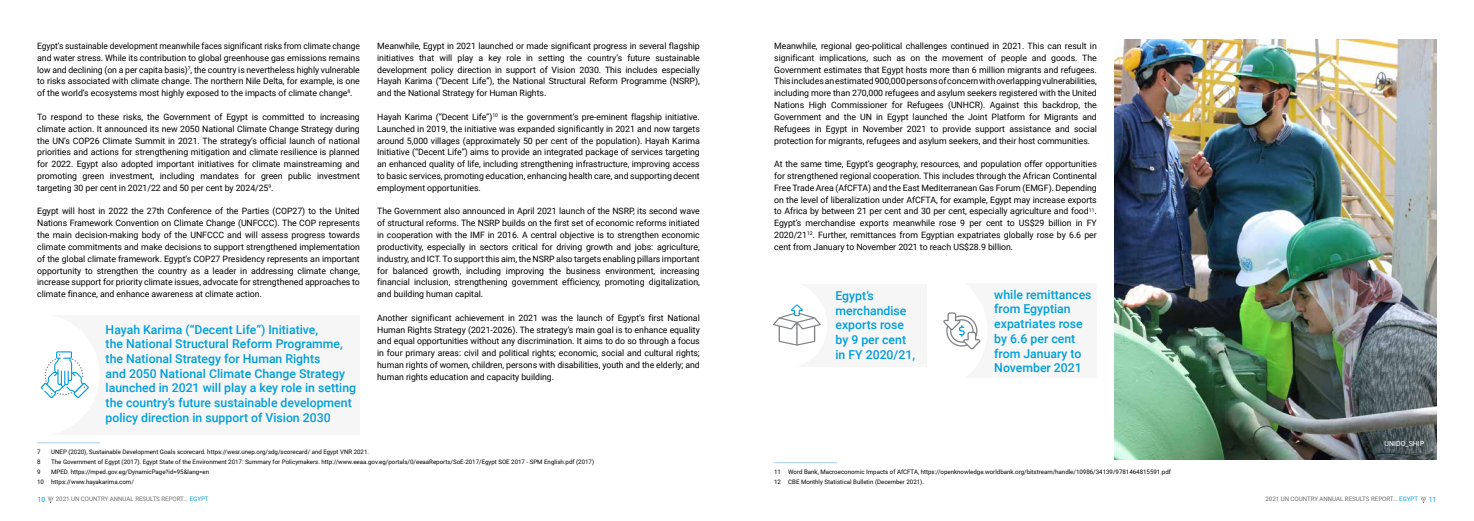
<style>
.page{position:relative;width:1474px;height:521px;background:#fff}
.page>*{position:absolute;margin:0;border:0;box-sizing:border-box;transform-origin:0 0}
.t1{font:500 12.25px/14.7px "Roboto";color:#009edb}
.t2{font:8.75px/11.8px "Roboto";letter-spacing:-.005em;color:#000;text-align:justify}
.t3{font:8.75px/11.8px "Roboto";letter-spacing:-.005em;color:#000;text-align:justify;scale:.96 1}
.t4{font:7px "Roboto";color:#fff}
.t5{font:7px "Roboto";color:#009edb}
.t6{font:6.12px/9.9px "Roboto";color:#000}
.t7{font:6.12px "Roboto";color:#6d6e71}
.s1{color:#009edb}
</style>
<div class="page">
<svg style="left:1420px;top:496px;width:6px;height:7px"></svg>
<svg style="left:47px;top:496px;width:7px;height:7px"></svg>
<div style="left:44px;top:315px;width:316px;height:119px;background:#f6f6f6"></div>
<svg style="left:40px;top:351px;width:49px;height:48px"></svg>
<hr style="left:37px;top:443px;width:63px;height:1px;background:#a7cfee">
<div style="left:962px;top:284px;width:134px;height:94px;background:#f6f6f6"></div>
<div style="left:866px;top:270px;width:121px;height:122px;background:#fff;border-radius:50%"></div>
<div style="left:774px;top:284px;width:152px;height:82px;background:#f6f6f6"></div>
<div style="left:739px;top:281px;width:88px;height:88px;background:#fff;border-radius:50%"></div>
<hr style="left:774px;top:462px;width:63px;height:1px;background:#a7cfee">
<svg style="left:773px;top:304px;width:48px;height:42px"></svg>
<img style="left:1114px;top:40px;width:322px;height:419px">
<svg style="left:943px;top:312px;width:37px;height:38px"></svg>
<p class="t3" style="left:37px;top:40px;width:337px">Egypt’s sustainable development meanwhile faces significant risks from climate change and water stress. While its contribution to global greenhouse gas emissions remains low and declining (on a per capita basis)<sup>7</sup>, the country is nevertheless highly vulnerable to risks associated with climate change. The northern Nile Delta, for example, is one of the world’s ecosystems most highly exposed to the impacts of climate change<sup>8</sup>.</p>
<p class="t2" style="left:37px;top:111px;width:324px">To respond to these risks, the Government of Egypt is committed to increasing climate action. It announced its new 2050 National Climate Change Strategy during the UN’s COP26 Climate Summit in 2021. The strategy’s official launch of national priorities and actions for strengthening mitigation and climate resilience is planned for 2022. Egypt also adopted important initiatives for climate mainstreaming and promoting green investment, including mandates for green public investment targeting 30 per cent in 2021/22 and 50 per cent by 2024/25<sup>9</sup>.</p>
<p class="t2" style="left:37px;top:205px;width:324px">Egypt will host in 2022 the 27th Conference of the Parties (COP27) to the United Nations Framework Convention on Climate Change (UNFCCC). The COP represents the main decision-making body of the UNFCCC and will assess progress towards climate commitments and make decisions to support strengthened implementation of the global climate framework. Egypt’s COP27 Presidency represents an important opportunity to strengthen the country as a leader in addressing climate change, increase support for priority climate issues, advocate for strengthened approaches to climate finance, and enhance awareness at climate action.</p>
<p class="t1" style="left:106px;top:321px;width:252px">Hayah Karima (“Decent Life”) Initiative,<br>the National Structural Reform Programme, the National Strategy for Human Rights<br>and 2050 National Climate Change Strategy launched in 2021 will play a key role in setting the country’s future sustainable development policy direction in support of Vision 2030</p>
<p class="t2" style="left:377px;top:40px;width:324px">Meanwhile, Egypt in 2021 launched or made significant progress in several flagship initiatives that will play a key role in setting the country’s future sustainable development policy direction in support of Vision 2030. This includes especially Hayah Karima (“Decent Life”), the National Structural Reform Programme (NSRP), and the National Strategy for Human Rights.</p>
<p class="t2" style="left:377px;top:111px;width:324px">Hayah Karima (“Decent Life”)<sup>10</sup> is the government’s pre-eminent flagship initiative.<br>Launched in 2019, the initiative was expanded significantly in 2021 and now targets around 5,000 villages (approximately 50 per cent of the population). Hayah Karima Initiative (“Decent Life”) aims to provide an integrated package of services targeting an enhanced quality of life, including strengthening infrastructure, improving access to basic services, promoting education, enhancing health care, and supporting decent employment opportunities.</p>
<p class="t2" style="left:377px;top:205px;width:324px">The Government also announced in April 2021 launch of the NSRP, its second wave of structural reforms. The NSRP builds on the first set of economic reforms initiated in cooperation with the IMF in 2016. A central objective is to strengthen economic productivity, especially in sectors critical for driving growth and jobs: agriculture, industry, and ICT. To support this aim, the NSRP also targets enabling pillars important for balanced growth, including improving the business environment, increasing financial inclusion, strengthening government efficiency, promoting digitalization, and building human capital.</p>
<p class="t2" style="left:377px;top:311px;width:324px">Another significant achievement in 2021 was the launch of Egypt’s first National Human Rights Strategy (2021-2026). The strategy’s main goal is to enhance equality and equal opportunities without any discrimination. It aims to do so through a focus in four primary areas: civil and political rights; economic, social and cultural rights; human rights of women, children, persons with disabilities, youth and the elderly; and human rights education and capacity building.</p>
<p class="t6" style="left:37px;top:447px;width:5px">7</p>
<p class="t6" style="left:51px;top:447px;width:319px">UNEP (2020), Sustainable Development Goals scorecard. https://wesr.unep.org/sdg/scorecard/ and Egypt VNR 2021.</p>
<p class="t6" style="left:37px;top:456px;width:5px">8</p>
<p class="t6" style="left:51px;top:456px;width:544px">The Government of Egypt (2017). Egypt State of the Environment 2017: Summary for Policymakers. http://www.eeaa.gov.eg/portals/0/eeaaReports/SoE-2017/Egypt SOE 2017 - SPM English.pdf (2017)</p>
<p class="t6" style="left:37px;top:466px;width:5px">9</p>
<p class="t6" style="left:37px;top:466px;width:173px;text-indent:14px">MPED. https://mped.gov.eg/DynamicPage?id=95&amp;lang=en<br>10 https://www.hayakarima.com/</p>
<p class="t2" style="left:774px;top:40px;width:324px">Meanwhile, regional geo-political challenges continued in 2021. This can result in significant implications, such as on the movement of people and goods. The Government estimates that Egypt hosts more than 6 million migrants and refugees.<br>This includes an estimated 900,000 persons of concern with overlapping vulnerabilities, including more than 270,000 refugees and asylum seekers registered with the United Nations High Commissioner for Refugees (UNHCR). Against this backdrop, the Government and the UN in Egypt launched the Joint Platform for Migrants and Refugees in Egypt in November 2021 to provide support assistance and social protection for migrants, refugees and asylum seekers, and their host communities.</p>
<p class="t2" style="left:774px;top:158px;width:324px">At the same time, Egypt’s geography, resources, and population offer opportunities for strengthened regional cooperation. This includes through the African Continental Free Trade Area (AfCFTA) and the East Mediterranean Gas Forum (EMGF). Depending on the level of liberalization under AfCFTA, for example, Egypt may increase exports to Africa by between 21 per cent and 30 per cent, especially agriculture and food<sup>11</sup>.<br>Egypt’s merchandise exports meanwhile rose 9 per cent to US$29 billion in FY 2020/21<sup>12</sup>. Further, remittances from Egyptian expatriates globally rose by 6.6 per cent from January to November 2021 to reach US$28.9 billion.</p>
<h1 class="t1" style="left:835px;top:288px;width:81px">Egypt’s merchandise exports rose by 9 per cent in FY 2020/21,</h1>
<h1 class="t1" style="left:994px;top:287px;width:99px">while remittances from Egyptian expatriates rose by 6.6 per cent from January to<br>November 2021</h1>
<p class="t6" style="left:774px;top:466px;width:398px">11 Word Bank, Macroeconomic Impacts of AfCFTA, https://openknowledge.worldbank.org/bitstream/handle/10986/34139/9781464815591.pdf<br>12 CBE Monthly Statistical Bulletin (December 2021).</p>
<p class="t4" style="left:1384px;top:439px;width:41px">UNIDO_SHIP</p>
<p class="t5" style="left:37px;top:495px;width:9px">10</p>
<p class="t7" style="left:56px;top:495px;width:154px">2021 UN COUNTRY ANNUAL RESULTS REPORT... <span class="s1">EGYPT</span></p>
<p class="t7" style="left:1265px;top:495px;width:154px">2021 UN COUNTRY ANNUAL RESULTS REPORT... <span class="s1">EGYPT</span></p>
<p class="t5" style="left:1428px;top:495px;width:9px">11</p>
</div>
